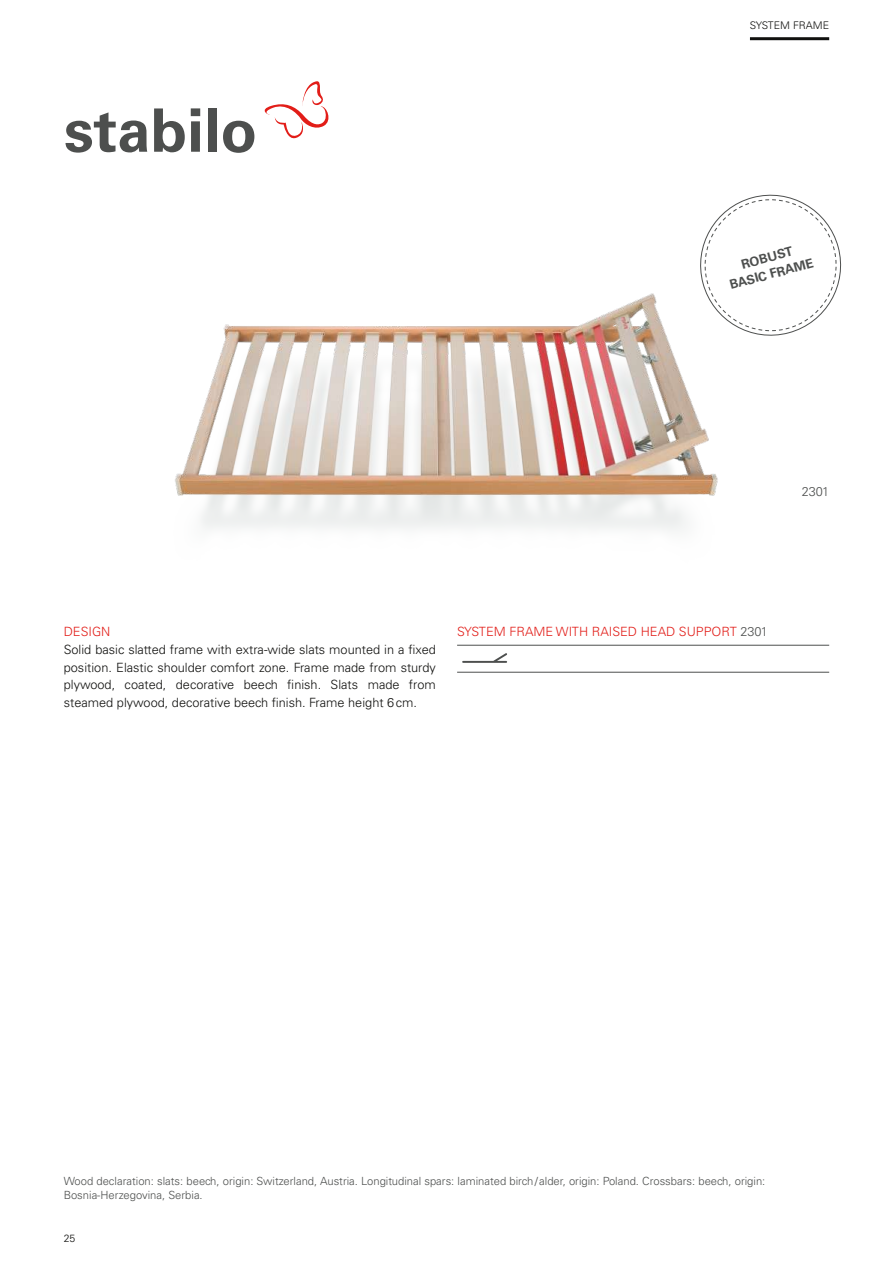
<style>
.page{position:relative;width:893px;height:1263px;background:#fff}
.page>*{position:absolute;margin:0;border:0;box-sizing:border-box;transform-origin:0 0}
.t1{font:700 60px "Univers LT Std";color:#4d4f4e}
.t2{font:300 12.75px/17.5px "Univers LT Std";color:#11110f;text-align:justify}
.t3{font:300 12.75px "Univers LT Std";color:#e21d18}
.t4{font:700 12.75px/16.5px "Univers LT Std";color:#4d4f4e;text-align:center}
.t5{font:300 12.75px "Univers LT Std";color:#4d4f4e}
.t6{font:300 11.25px/14.2px "Univers LT Std";color:#4d4f4e}
.t7{font:300 10.5px "Univers LT Std";color:#11110f}
.s1{color:#4d4f4e}
</style>
<div class="page">
<img style="left:175px;top:293px;width:543px;height:238px">
<svg style="left:264px;top:81px;width:65px;height:58px"></svg>
<svg style="left:693px;top:194px;width:149px;height:149px"></svg>
<hr style="left:750px;top:37px;width:79px;height:3px;background:#11110f">
<hr style="left:457px;top:645px;width:372px;height:1px;background:#4d4f4e">
<hr style="left:457px;top:672px;width:372px;height:1px;background:#4d4f4e">
<svg style="left:462px;top:653px;width:45px;height:10px"></svg>
<h1 class="t1" style="left:64px;top:95px;width:195px">stabilo</h1>
<p class="t7" style="left:750px;top:21px;width:81px">SYSTEM FRAME</p>
<p class="t4" style="left:723px;top:261px;width:88px;rotate:-15deg">ROBUST<br>BASIC FRAME</p>
<p class="t5" style="left:802px;top:486px;width:29px">2301</p>
<p class="t3" style="left:64px;top:627px;width:48px">DESIGN</p>
<p class="t2" style="left:64px;top:642px;width:374px">Solid basic slatted frame with extra-wide slats mounted in a fixed position. Elastic shoulder comfort zone. Frame made from sturdy plywood, coated, decorative beech finish. Slats made from steamed plywood, decorative beech finish. Frame height 6cm.</p>
<p class="t3" style="left:457px;top:627px;width:312px">SYSTEM FRAME WITH RAISED HEAD SUPPORT <span class="s1">2301</span></p>
<p class="t6" style="left:64px;top:1175px;width:703px">Wood declaration: slats: beech, origin: Switzerland, Austria. Longitudinal spars: laminated birch/alder, origin: Poland. Crossbars: beech, origin:<br>Bosnia-Herzegovina, Serbia.</p>
<p class="t7" style="left:64px;top:1234px;width:13px">25</p>
</div>
